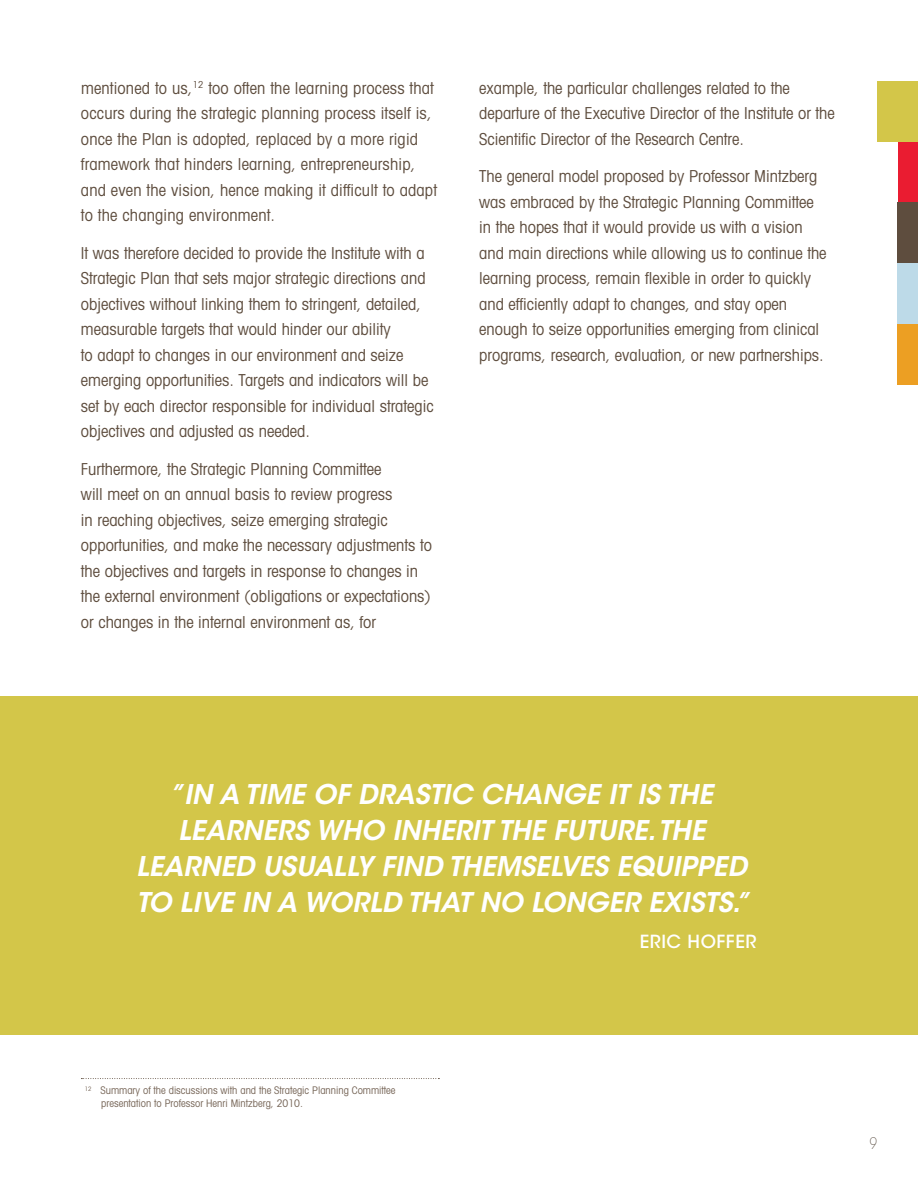
<style>
.page{position:relative;width:918px;height:1188px;background:#fff}
.page>*{position:absolute;margin:0;border:0;box-sizing:border-box;transform-origin:0 0}
.t1{font:27px/36px "ITC Avant Garde MM Oblique 575 750";color:#fff;text-align:center}
.t2{font:18px "ITC Avant Garde MM 445 750";color:#fff}
.t3{font:condensed 16.5px/25.5px "Avant Garde";color:#5e4d3e}
.t4{font:15.75px "ITC Avant Garde MM 82 450";color:#45382b}
.t5{font:condensed 10.5px/12.6px "Avant Garde";color:#766557}
</style>
<div class="page">
<div style="left:898px;top:142px;width:20px;height:60px;background:#ea1c31"></div>
<div style="left:878px;top:81px;width:40px;height:61px;background:#d3c649"></div>
<div style="left:898px;top:202px;width:20px;height:61px;background:#5e4d3e"></div>
<div style="left:898px;top:263px;width:20px;height:61px;background:#bddae8"></div>
<div style="left:898px;top:324px;width:20px;height:61px;background:#ec9f23"></div>
<svg style="left:81px;top:1078px;width:358px;height:1px"></svg>
<div style="left:0;top:696px;width:918px;height:338px;background:#d3c649"></div>
<p class="t3" style="left:81px;top:75px;width:358px">mentioned to us,<sup>12</sup> too often the learning process that occurs during the strategic planning process itself is, once the Plan is adopted, replaced by a more rigid framework that hinders learning, entrepreneurship, and even the vision, hence making it difficult to adapt to the changing environment.</p>
<p class="t3" style="left:81px;top:240px;width:354px">It was therefore decided to provide the Institute with a Strategic Plan that sets major strategic directions and objectives without linking them to stringent, detailed, measurable targets that would hinder our ability<br>to adapt to changes in our environment and seize emerging opportunities. Targets and indicators will be set by each director responsible for individual strategic objectives and adjusted as needed.</p>
<p class="t3" style="left:81px;top:456px;width:352px">Furthermore, the Strategic Planning Committee<br>will meet on an annual basis to review progress<br>in reaching objectives, seize emerging strategic opportunities, and make the necessary adjustments to the objectives and targets in response to changes in the external environment (obligations or expectations) or changes in the internal environment as, for</p>
<p class="t3" style="left:479px;top:75px;width:357px">example, the particular challenges related to the departure of the Executive Director of the Institute or the<br>Scientific Director of the Research Centre.</p>
<p class="t3" style="left:479px;top:163px;width:349px">The general model proposed by Professor Mintzberg was embraced by the Strategic Planning Committee in the hopes that it would provide us with a vision and main directions while allowing us to continue the learning process, remain flexible in order to quickly and efficiently adapt to changes, and stay open enough to seize opportunities emerging from clinical programs, research, evaluation, or new partnerships.</p>
<h1 class="t1" style="left:136px;top:776px;width:615px">”IN A TIME OF DRASTIC CHANGE IT IS THE LEARNERS WHO INHERIT THE FUTURE. THE LEARNED USUALLY FIND THEMSELVES EQUIPPED TO LIVE IN A WORLD THAT NO LONGER EXISTS.”</h1>
<p class="t2" style="left:640px;top:931px;width:73px">ERIC HOFFER</p>
<p class="t5" style="left:101px;top:1084px;width:296px;text-indent:-16px"><sup>12</sup> Summary of the discussions with and the Strategic Planning Committee presentation to Professor Henri Mintzberg, 2010.</p>
<p class="t4" style="left:870px;top:1134px;width:9px">9</p>
</div>
